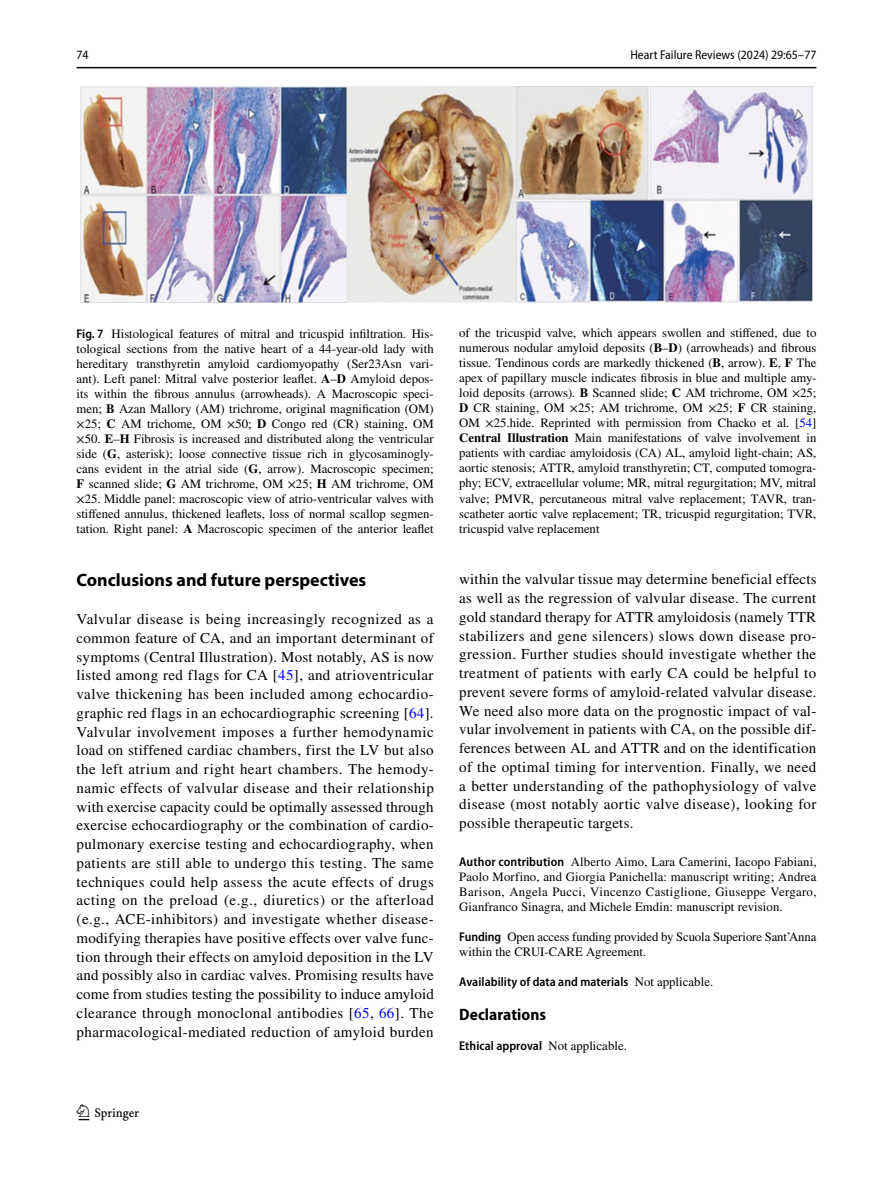
<style>
.page{position:relative;width:893px;height:1187px;background:#fff}
.page>*{position:absolute;margin:0;border:0;box-sizing:border-box;transform-origin:0 0}
.t1{font:22.5px "Springnew Regular 2";color:#000}
.t2{font:700 18px "Myriad Pro";color:#000}
.t3{font:700 semi-condensed 16.5px "Myriad Pro";letter-spacing:.005em;color:#000}
.t4{font:15px/18.8px "STIX";letter-spacing:.025em;color:#000;text-align:justify}
.t5{font:12.75px/15px "STIX";color:#000;text-align:justify}
.t6{font:600 semi-condensed 12.75px "Myriad Pro";letter-spacing:.005em;color:#000}
.t7{font:semi-condensed 12.75px "Myriad Pro";color:#000}
.s1{font-family:"Myriad Pro";font-weight:600;font-stretch:semi-condensed}
.s2{font-weight:700}
.s3{color:#00f}
.s4{font-family:"STIX";font-weight:400;font-stretch:normal}
</style>
<div class="page">
<hr style="left:77px;top:67px;width:739px;height:1px;background:#000">
<img style="left:81px;top:87px;width:731px;height:215px">
<p class="t7" style="left:77px;top:48px;width:14px">74</p>
<p class="t7" style="left:630px;top:48px;width:188px">Heart Failure Reviews (2024) 29:65–77</p>
<p class="t5" style="left:77px;top:326px;width:359px"><span class="s1">Fig. 7</span> Histological features of mitral and tricuspid infiltration. His&shy;tological sections from the native heart of a 44-year-old lady with hereditary transthyretin amyloid cardiomyopathy (Ser23Asn vari&shy;ant). Left panel: Mitral valve posterior leaflet. <span class="s2">A</span>–<span class="s2">D</span> Amyloid depos&shy;its within the fibrous annulus (arrowheads). A Macroscopic speci&shy;men; <span class="s2">B</span> Azan Mallory (AM) trichrome, original magnification (OM) ×25; <span class="s2">C</span> AM trichome, OM ×50; <span class="s2">D</span> Congo red (CR) staining, OM ×50. <span class="s2">E</span>–<span class="s2">H</span> Fibrosis is increased and distributed along the ventricular side (<span class="s2">G</span>, asterisk); loose connective tissue rich in glycosaminogly&shy;cans evident in the atrial side (<span class="s2">G</span>, arrow). Macroscopic specimen; <span class="s2">F</span> scanned slide; <span class="s2">G</span> AM trichrome, OM ×25; <span class="s2">H</span> AM trichrome, OM ×25. Middle panel: macroscopic view of atrio-ventricular valves with stiffened annulus, thickened leaflets, loss of normal scallop segmen&shy;tation. Right panel: <span class="s2">A</span> Macroscopic specimen of the anterior leaflet</p>
<p class="t5" style="left:459px;top:326px;width:359px">of the tricuspid valve, which appears swollen and stiffened, due to numerous nodular amyloid deposits (<span class="s2">B</span>–<span class="s2">D</span>) (arrowheads) and fibrous tissue. Tendinous cords are markedly thickened (<span class="s2">B</span>, arrow). <span class="s2">E</span>, <span class="s2">F</span> The apex of papillary muscle indicates fibrosis in blue and multiple amy&shy;loid deposits (arrows). <span class="s2">B</span> Scanned slide; <span class="s2">C</span> AM trichrome, OM ×25; <span class="s2">D</span> CR staining, OM ×25; AM trichrome, OM ×25; <span class="s2">F</span> CR staining, OM ×25.hide. Reprinted with permission from Chacko et al. [<span class="s3">54</span>] <span class="s2">Central Illustration</span> Main manifestations of valve involvement in patients with cardiac amyloidosis (CA) AL, amyloid light-chain; AS, aortic stenosis; ATTR, amyloid transthyretin; CT, computed tomogra&shy;phy; ECV, extracellular volume; MR, mitral regurgitation; MV, mitral valve; PMVR, percutaneous mitral valve replacement; TAVR, tran&shy;scatheter aortic valve replacement; TR, tricuspid regurgitation; TVR, tricuspid valve replacement</p>
<h2 class="t2" style="left:77px;top:568px;width:291px">Conclusions and future perspectives</h2>
<p class="t4" style="left:77px;top:610px;width:359px">Valvular disease is being increasingly recognized as a common feature of CA, and an important determinant of symptoms (Central Illustration). Most notably, AS is now listed among red flags for CA [<span class="s3">45</span>], and atrioventricular valve thickening has been included among echocardio&shy;graphic red flags in an echocardiographic screening [<span class="s3">64</span>].<br>Valvular involvement imposes a further hemodynamic load on stiffened cardiac chambers, first the LV but also the left atrium and right heart chambers. The hemody&shy;namic effects of valvular disease and their relationship with exercise capacity could be optimally assessed through exercise echocardiography or the combination of cardio&shy;pulmonary exercise testing and echocardiography, when patients are still able to undergo this testing. The same techniques could help assess the acute effects of drugs acting on the preload (e.g., diuretics) or the afterload (e.g., ACE-inhibitors) and investigate whether disease&shy;modifying therapies have positive effects over valve func&shy;tion through their effects on amyloid deposition in the LV and possibly also in cardiac valves. Promising results have come from studies testing the possibility to induce amyloid clearance through monoclonal antibodies [<span class="s3">65</span>, <span class="s3">66</span>]. The pharmacological-mediated reduction of amyloid burden</p>
<h1 class="t1" style="left:79px;top:1104px;width:62px">1 3</h1>
<p class="t4" style="left:459px;top:571px;width:359px">within the valvular tissue may determine beneficial effects as well as the regression of valvular disease. The current gold standard therapy for ATTR amyloidosis (namely TTR stabilizers and gene silencers) slows down disease pro&shy;gression. Further studies should investigate whether the treatment of patients with early CA could be helpful to prevent severe forms of amyloid-related valvular disease.<br>We need also more data on the prognostic impact of val&shy;vular involvement in patients with CA, on the possible dif&shy;ferences between AL and ATTR and on the identification of the optimal timing for intervention. Finally, we need a better understanding of the pathophysiology of valve disease (most notably aortic valve disease), looking for possible therapeutic targets.</p>
<p class="t5" style="left:459px;top:855px;width:359px"><span class="s1">Author contribution</span> Alberto Aimo, Lara Camerini, Iacopo Fabiani, Paolo Morfino, and Giorgia Panichella: manuscript writing; Andrea Barison, Angela Pucci, Vincenzo Castiglione, Giuseppe Vergaro, Gianfranco Sinagra, and Michele Emdin: manuscript revision.</p>
<p class="t5" style="left:459px;top:930px;width:359px"><span class="s1">Funding</span> Open access funding provided by Scuola Superiore Sant’Anna within the CRUI-CARE Agreement.</p>
<p class="t6" style="left:459px;top:975px;width:256px">Availability of data and materials <span class="s4">Not applicable.</span></p>
<p class="t3" style="left:459px;top:1005px;width:88px">Declarations</p>
<p class="t6" style="left:459px;top:1038px;width:169px">Ethical approval <span class="s4">Not applicable.</span></p>
</div>
